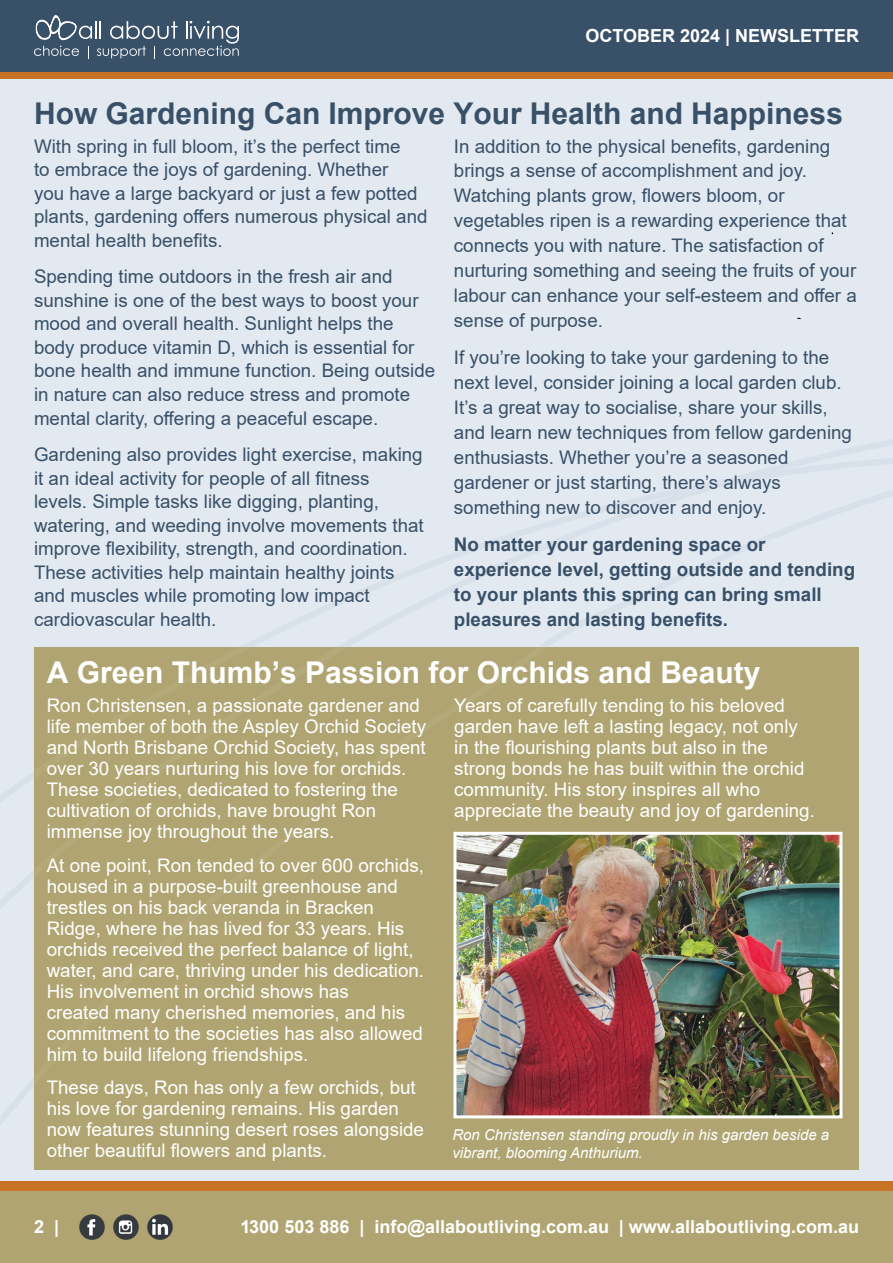
<style>
.page{position:relative;width:893px;height:1263px;background:#e2e9f1}
.page>*{position:absolute;margin:0;border:0;box-sizing:border-box;transform-origin:0 0}
.t1{font:700 30px "Arial";color:#385068}
.t2{font:700 30px "Arial";color:#fff}
.t3{font:18.75px/23.5px "Arial";color:#385068}
.t4{font:18.75px/21px "Arial";color:#fff}
.t5{font:700 18.75px/24.9px "Arial";color:#385068}
.t6{font:700 18px "Arial";color:#fff}
.t7{font:italic 15px/18px "Arial";color:#fff}
</style>
<div class="page">
<div style="left:0;top:64px;width:893px;height:15px;background:#c77225"></div>
<div style="left:0;top:0;width:893px;height:72px;background:#385068"></div>
<svg style="left:0;top:1169px;width:893px;height:94px;background:#b8a778"></svg>
<img style="left:79px;top:1213px;width:26px;height:27px">
<img style="left:113px;top:1213px;width:26px;height:27px">
<img style="left:147px;top:1213px;width:26px;height:27px">
<svg style="left:34px;top:15px;width:205px;height:43px"></svg>
<div style="left:34px;top:647px;width:825px;height:522px;background:#b0a572"></div>
<img style="left:457px;top:836px;width:381px;height:278px">
<div style="left:453px;top:832px;width:389px;height:286px;border:3px solid #fff"></div>
<p class="t6" style="left:585px;top:23px;width:275px">OCTOBER 2024 | NEWSLETTER</p>
<h1 class="t1" style="left:34px;top:92px;width:810px">How Gardening Can Improve Your Health and Happiness</h1>
<p class="t3" style="left:34px;top:134px;width:395px">With spring in full bloom, it’s the perfect time<br>to embrace the joys of gardening. Whether<br>you have a large backyard or just a few potted plants, gardening offers numerous physical and mental health benefits.</p>
<p class="t3" style="left:34px;top:265px;width:403px">Spending time outdoors in the fresh air and sunshine is one of the best ways to boost your mood and overall health. Sunlight helps the body produce vitamin D, which is essential for bone health and immune function. Being outside in nature can also reduce stress and promote mental clarity, offering a peaceful escape.</p>
<p class="t3" style="left:34px;top:442px;width:391px">Gardening also provides light exercise, making it an ideal activity for people of all fitness levels. Simple tasks like digging, planting, watering, and weeding involve movements that improve flexibility, strength, and coordination.<br>These activities help maintain healthy joints and muscles while promoting low impact cardiovascular health.</p>
<p class="t3" style="left:454px;top:133px;width:404px;line-height:24.9px">In addition to the physical benefits, gardening brings a sense of accomplishment and joy.<br>Watching plants grow, flowers bloom, or vegetables ripen is a rewarding experience that connects you with nature. The satisfaction of nurturing something and seeing the fruits of your labour can enhance your self-esteem and offer a sense of purpose.</p>
<p class="t3" style="left:454px;top:345px;width:400px;line-height:24.9px">If you’re looking to take your gardening to the next level, consider joining a local garden club.<br>It’s a great way to socialise, share your skills, and learn new techniques from fellow gardening enthusiasts. Whether you’re a seasoned gardener or just starting, there’s always something new to discover and enjoy.</p>
<p class="t5" style="left:454px;top:532px;width:403px">No matter your gardening space or experience level, getting outside and tending to your plants this spring can bring small pleasures and lasting benefits.</p>
<h1 class="t2" style="left:47px;top:651px;width:715px">A Green Thumb’s Passion for Orchids and Beauty</h1>
<p class="t4" style="left:47px;top:695px;width:381px">Ron Christensen, a passionate gardener and life member of both the Aspley Orchid Society and North Brisbane Orchid Society, has spent over 30 years nurturing his love for orchids.<br>These societies, dedicated to fostering the cultivation of orchids, have brought Ron immense joy throughout the years.</p>
<p class="t4" style="left:47px;top:854px;width:379px">At one point, Ron tended to over 600 orchids, housed in a purpose-built greenhouse and trestles on his back veranda in Bracken Ridge, where he has lived for 33 years. His orchids received the perfect balance of light, water, and care, thriving under his dedication.<br>His involvement in orchid shows has<br>created many cherished memories, and his commitment to the societies has also allowed him to build lifelong friendships.</p>
<p class="t4" style="left:47px;top:1077px;width:379px">These days, Ron has only a few orchids, but his love for gardening remains. His garden now features stunning desert roses alongside other beautiful flowers and plants.</p>
<p class="t4" style="left:454px;top:695px;width:362px">Years of carefully tending to his beloved garden have left a lasting legacy, not only in the flourishing plants but also in the strong bonds he has built within the orchid community. His story inspires all who appreciate the beauty and joy of gardening.</p>
<p class="t7" style="left:452px;top:1125px;width:378px">Ron Christensen standing proudly in his garden beside a vibrant, blooming Anthurium.</p>
<p class="t6" style="left:34px;top:1214px;width:27px">2 |</p>
<p class="t6" style="left:240px;top:1214px;width:620px">1300 503 886 | info@allaboutliving.com.au | www.allaboutliving.com.au</p>
</div>
